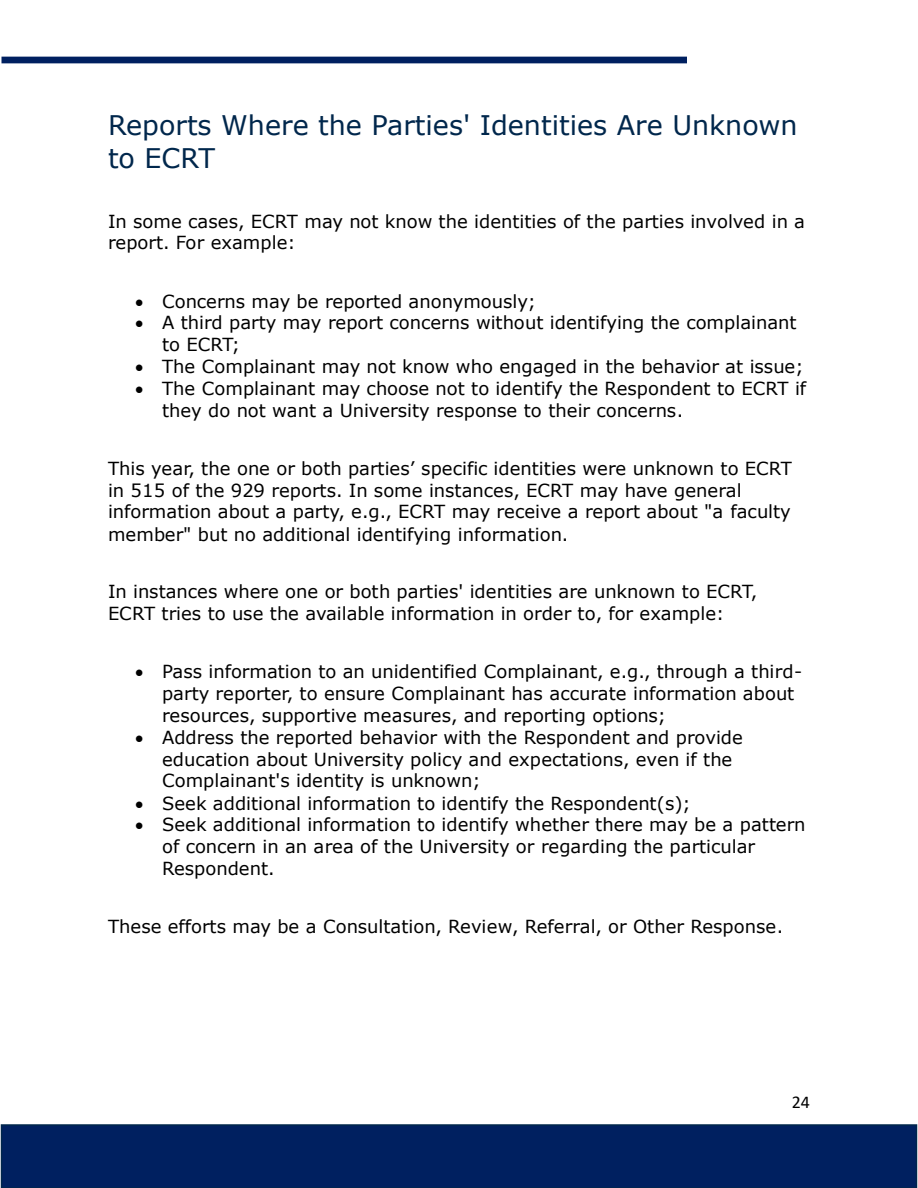
<style>
.page{position:relative;width:918px;height:1188px;background:#fff}
.page>*{position:absolute;margin:0;border:0;box-sizing:border-box;transform-origin:0 0}
.t1{font:27px/33px "Verdana";color:#00274c}
.t2{font:18px/21.8px "Verdana";color:#000}
.t3{font:18px "Calibri";color:#000}
</style>
<div class="page">
<div style="left:2px;top:57px;width:685px;height:6px;background:#002060"></div>
<div style="left:2px;top:1125px;width:914px;height:63px;background:#002060"></div>
<div style="left:1px;top:1124px;width:916px;height:64px;border:2px solid #00274c"></div>
<h3 class="t1" style="left:108px;top:108px;width:691px">Reports Where the Parties' Identities Are Unknown to ECRT</h3>
<p class="t2" style="left:108px;top:210px;width:699px">In some cases, ECRT may not know the identities of the parties involved in a report. For example:</p>
<p class="t2" style="left:135px;top:290px;width:402px">• Concerns may be reported anonymously;</p>
<p class="t2" style="left:162px;top:311px;width:636px;text-indent:-27px">• A third party may report concerns without identifying the complainant to ECRT;</p>
<p class="t2" style="left:135px;top:355px;width:670px">• The Complainant may not know who engaged in the behavior at issue;</p>
<p class="t2" style="left:162px;top:377px;width:646px;text-indent:-27px">• The Complainant may choose not to identify the Respondent to ECRT if they do not want a University response to their concerns.</p>
<p class="t2" style="left:108px;top:457px;width:685px">This year, the one or both parties’ specific identities were unknown to ECRT in 515 of the 929 reports. In some instances, ECRT may have general information about a party, e.g., ECRT may receive a report about "a faculty member" but no additional identifying information.</p>
<p class="t2" style="left:108px;top:580px;width:651px">In instances where one or both parties' identities are unknown to ECRT,<br>ECRT tries to use the available information in order to, for example:</p>
<p class="t2" style="left:162px;top:660px;width:642px;text-indent:-27px">• Pass information to an unidentified Complainant, e.g., through a third&shy;party reporter, to ensure Complainant has accurate information about resources, supportive measures, and reporting options;</p>
<p class="t2" style="left:162px;top:726px;width:582px;text-indent:-27px">• Address the reported behavior with the Respondent and provide education about University policy and expectations, even if the<br>Complainant's identity is unknown;</p>
<p class="t2" style="left:135px;top:791px;width:557px">• Seek additional information to identify the Respondent(s);</p>
<p class="t2" style="left:162px;top:813px;width:645px;text-indent:-27px">• Seek additional information to identify whether there may be a pattern of concern in an area of the University or regarding the particular<br>Respondent.</p>
<p class="t2" style="left:108px;top:915px;width:677px">These efforts may be a Consultation, Review, Referral, or Other Response.</p>
<p class="t3" style="left:792px;top:1094px;width:20px">24</p>
</div>
